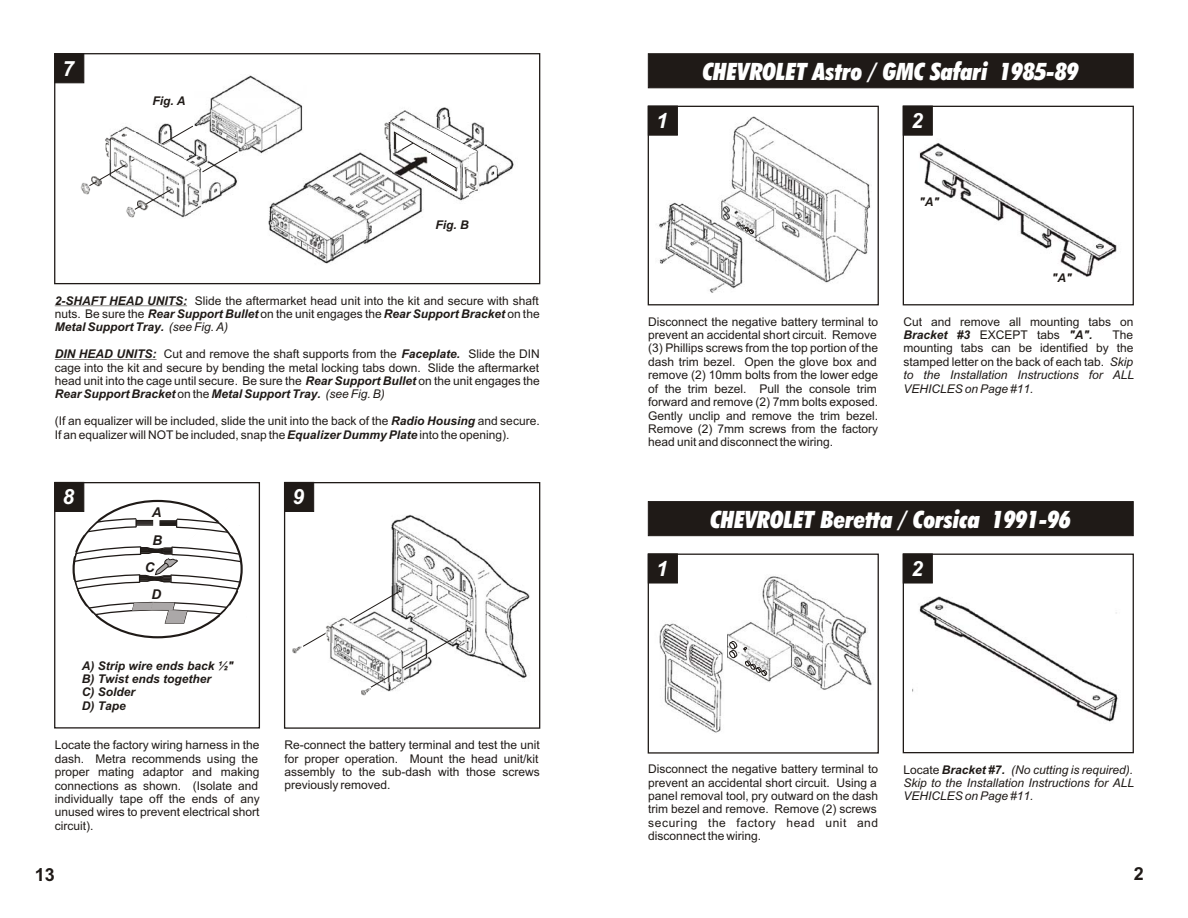
<style>
.page{position:relative;width:1188px;height:918px;background:#fff}
.page>*{position:absolute;margin:0;border:0;box-sizing:border-box;transform-origin:0 0}
.t1{font:24px "Futura X Blk Cn It BT";color:#fff}
.t2{font:italic 700 21px "Arial";color:#fff}
.t3{font:700 18px "Arial";color:#1f1a17}
.t4{font:italic 700 13.5px/28.2px "Arial";color:#1f1a17}
.t5{font:12px/13.4px "Arial";color:#1f1a17}
.t6{font:italic 12px/13.4px "Arial";color:#1f1a17;text-align:justify}
.t7{font:italic 700 12px/13.4px "Arial";color:#1f1a17}
.s1{font-weight:700;font-style:italic}
.s2{font-style:italic}
.s3{font-style:normal}
.s4{font-weight:700}
</style>
<div class="page">
<div style="left:648px;top:106px;width:30px;height:29px;background:#1f1a17;border:1px solid #1f1a17"></div>
<div style="left:648px;top:54px;width:485px;height:34px;background:#1f1a17;border:1px solid #1f1a17"></div>
<div style="left:903px;top:106px;width:30px;height:29px;background:#1f1a17;border:1px solid #1f1a17"></div>
<div style="left:903px;top:106px;width:231px;height:199px;border:1px solid #1f1a17"></div>
<div style="left:648px;top:106px;width:231px;height:199px;border:1px solid #1f1a17"></div>
<img style="left:731px;top:116px;width:139px;height:167px">
<img style="left:919px;top:143px;width:198px;height:134px">
<img style="left:731px;top:189px;width:44px;height:1px">
<svg style="left:722px;top:190px;width:53px;height:56px"></svg>
<img style="left:659px;top:200px;width:86px;height:93px">
<div style="left:648px;top:554px;width:30px;height:29px;background:#1f1a17;border:1px solid #1f1a17"></div>
<div style="left:648px;top:501px;width:485px;height:35px;background:#1f1a17;border:1px solid #1f1a17"></div>
<div style="left:648px;top:554px;width:231px;height:200px;border:1px solid #1f1a17"></div>
<div style="left:903px;top:554px;width:30px;height:29px;background:#1f1a17;border:1px solid #1f1a17"></div>
<div style="left:903px;top:554px;width:231px;height:199px;border:1px solid #1f1a17"></div>
<img style="left:762px;top:576px;width:110px;height:114px">
<img style="left:912px;top:596px;width:207px;height:126px">
<img style="left:762px;top:621px;width:32px;height:61px">
<svg style="left:727px;top:622px;width:66px;height:60px"></svg>
<img style="left:659px;top:623px;width:64px;height:110px">
<div style="left:54px;top:482px;width:206px;height:247px;border:1px solid #1f1a17"></div>
<div style="left:55px;top:482px;width:29px;height:30px;background:#1f1a17"></div>
<div style="left:284px;top:482px;width:30px;height:30px;background:#1f1a17;border:1px solid #1f1a17"></div>
<svg style="left:70px;top:491px;width:173px;height:133px"></svg>
<div style="left:54px;top:53px;width:486px;height:231px;border:1px solid #1f1a17"></div>
<hr style="left:55px;top:306px;width:132px;height:1px;background:#1f1a17">
<hr style="left:55px;top:359px;width:102px;height:1px;background:#1f1a17">
<div style="left:55px;top:54px;width:29px;height:29px;background:#1f1a17;border:1px solid #1f1a17"></div>
<div style="left:284px;top:482px;width:256px;height:247px;border:1px solid #1f1a17"></div>
<img style="left:194px;top:75px;width:109px;height:79px">
<svg style="left:81px;top:125px;width:158px;height:93px"></svg>
<img style="left:104px;top:137px;width:9px;height:22px">
<img style="left:484px;top:144px;width:30px;height:41px">
<img style="left:484px;top:144px;width:2px;height:9px">
<svg style="left:388px;top:110px;width:96px;height:91px"></svg>
<img style="left:262px;top:149px;width:164px;height:115px">
<img style="left:393px;top:154px;width:37px;height:24px">
<img style="left:384px;top:123px;width:8px;height:19px">
<img style="left:391px;top:514px;width:139px;height:164px">
<svg style="left:293px;top:590px;width:176px;height:105px"></svg>
<img style="left:326px;top:626px;width:7px;height:17px">
<h2 class="t2" style="left:62px;top:60px;width:13px">7</h2>
<p class="t7" style="left:153px;top:95px;width:34px">Fig. A</p>
<p class="t7" style="left:435px;top:219px;width:35px">Fig. B</p>
<p class="t5" style="left:55px;top:295px;width:486px;text-align:justify"><span class="s1">2-SHAFT HEAD UNITS:</span> Slide the aftermarket head unit into the kit and secure with shaft nuts. Be sure the <span class="s1">Rear Support Bullet</span> on the unit engages the <span class="s1">Rear Support Bracket</span> on the <span class="s1">Metal Support Tray.</span> <span class="s2">(see Fig. A)</span></p>
<p class="t5" style="left:55px;top:348px;width:486px;text-align:justify"><span class="s1">DIN HEAD UNITS:</span> Cut and remove the shaft supports from the <span class="s1">Faceplate.</span> Slide the DIN cage into the kit and secure by bending the metal locking tabs down. Slide the aftermarket head unit into the cage until secure. Be sure the <span class="s1">Rear Support Bullet</span> on the unit engages the <span class="s1">Rear Support Bracket</span> on the <span class="s1">Metal Support Tray.</span> <span class="s2">(see Fig. B)</span></p>
<p class="t5" style="left:55px;top:415px;width:486px">(If an equalizer will be included, slide the unit into the back of the <span class="s1">Radio Housing</span> and secure.<br>If an equalizer will NOT be included, snap the <span class="s1">Equalizer Dummy Plate</span> into the opening).</p>
<h2 class="t2" style="left:62px;top:489px;width:13px">8</h2>
<h2 class="t2" style="left:292px;top:489px;width:13px">9</h2>
<p class="t4" style="left:152px;top:499px;width:12px">A<br>B</p>
<p class="t4" style="left:145px;top:554px;width:18px;line-height:27.8px;text-align:center">C<br>D</p>
<p class="t7" style="left:82px;top:660px;width:153px">A) Strip wire ends back ½"<br>B) Twist ends together<br>C) Solder<br>D) Tape</p>
<p class="t5" style="left:55px;top:740px;width:207px">Locate the factory wiring harness in the dash. Metra recommends using the proper mating adaptor and making connections as shown. (Isolate and individually tape off the ends of any unused wires to prevent electrical short circuit).</p>
<p class="t5" style="left:285px;top:739px;width:257px;text-align:justify">Re-connect the battery terminal and test the unit for proper operation. Mount the head unit/kit assembly to the sub-dash with those screws previously removed.</p>
<h2 class="t2" style="left:656px;top:113px;width:13px">1</h2>
<h1 class="t1" style="left:703px;top:62px;width:377px">CHEVROLET Astro / GMC Safari 1985-89</h1>
<h2 class="t2" style="left:911px;top:113px;width:13px">2</h2>
<p class="t7" style="left:919px;top:197px;width:22px">"A"</p>
<p class="t7" style="left:1052px;top:272px;width:22px">"A"</p>
<p class="t5" style="left:648px;top:316px;width:232px">Disconnect the negative battery terminal to prevent an accidental short circuit. Remove (3) Phillips screws from the top portion of the dash trim bezel. Open the glove box and remove (2) 10mm bolts from the lower edge of the trim bezel. Pull the console trim forward and remove (2) 7mm bolts exposed.<br>Gently unclip and remove the trim bezel.<br>Remove (2) 7mm screws from the factory head unit and disconnect the wiring.</p>
<p class="t5" style="left:903px;top:316px;width:231px">Cut and remove all mounting tabs on<br><span class="s1">Bracket #3</span> EXCEPT tabs <span class="s1">"A".</span></p>
<p class="t5" style="left:903px;top:329px;width:232px;text-align:justify;text-indent:209px">The mounting tabs can be identified by the stamped letter on the back of each tab. <span class="s2">Skip to the Installation Instructions for ALL VEHICLES on Page #11.</span></p>
<h2 class="t2" style="left:656px;top:561px;width:13px">1</h2>
<h1 class="t1" style="left:711px;top:509px;width:362px">CHEVROLET Beretta / Corsica 1991-96</h1>
<h2 class="t2" style="left:911px;top:561px;width:13px">2</h2>
<p class="t5" style="left:648px;top:763px;width:231px">Disconnect the negative battery terminal to prevent an accidental short circuit. Using a panel removal tool, pry outward on the dash trim bezel and remove. Remove (2) screws securing the factory head unit and disconnect the wiring.</p>
<p class="t6" style="left:903px;top:764px;width:232px"><span class="s3">Locate</span> <span class="s4">Bracket #7.</span> (No cutting is required).<br>Skip to the Installation Instructions for ALL VEHICLES on Page #11.</p>
<h3 class="t3" style="left:35px;top:867px;width:22px">13</h3>
<h3 class="t3" style="left:1134px;top:867px;width:12px">2</h3>
</div>
